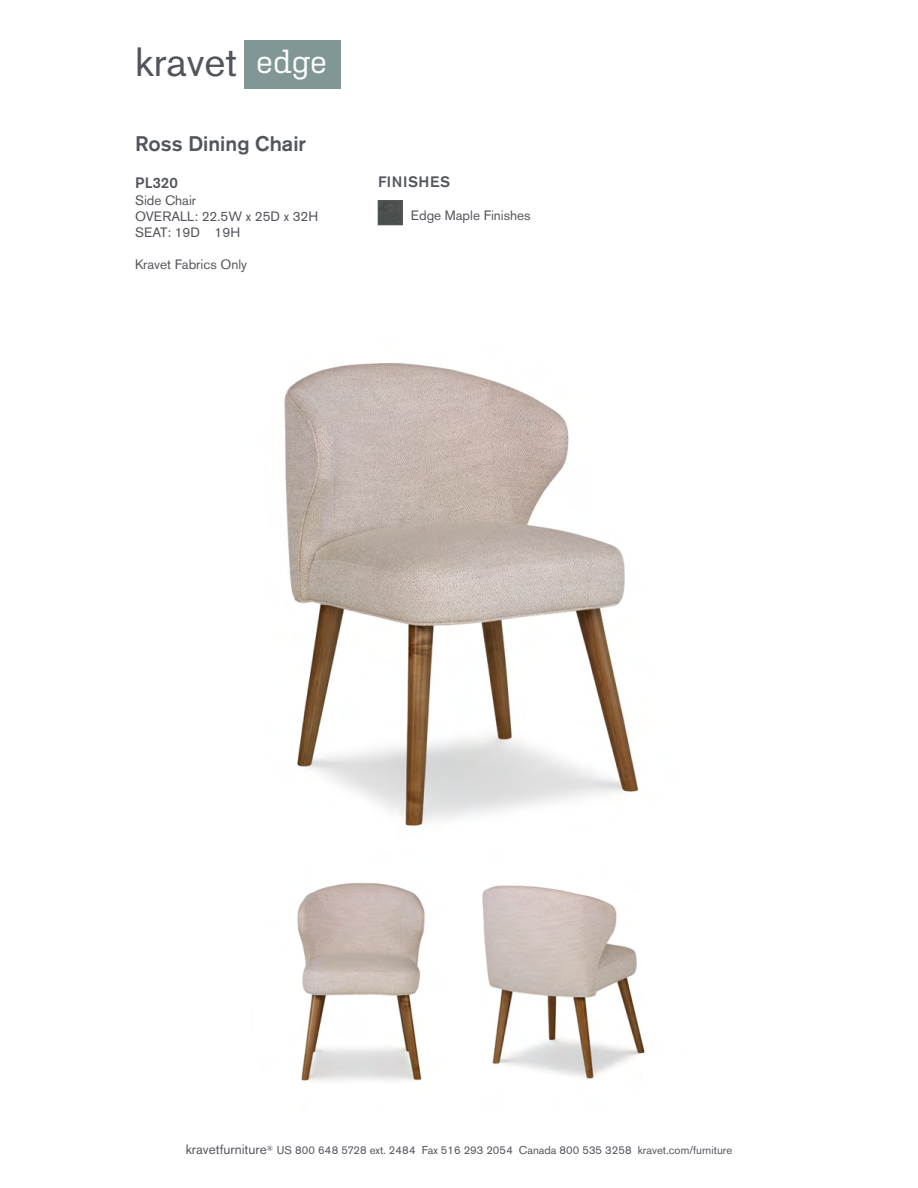
<style>
.page{position:relative;width:918px;height:1188px;background:#fff}
.page>*{position:absolute;margin:0;border:0;box-sizing:border-box;transform-origin:0 0}
.t1{font:40.5px "Akzidenz Grotesk BE";color:#52555b}
.t2{font:31.5px "Kulturista";color:#fff}
.t3{font:500 21px "Akzidenz Grotesk BE";color:#52555b}
.t4{font:500 15px "Akzidenz Grotesk BE";letter-spacing:.04em;color:#52555b}
.t5{font:13.5px/16.2px "Akzidenz Grotesk BE";color:#52555b}
.t6{font:11.25px "Akzidenz Grotesk BE";color:#52555b}
.s1{font-family:"Kulturista";font-size:37.5px;color:#819795}
.s2{font-size:13.5px}
</style>
<div class="page">
<div style="left:244px;top:41px;width:97px;height:48px;background:#819795"></div>
<img style="left:284px;top:362px;width:355px;height:465px">
<img style="left:482px;top:885px;width:163px;height:194px">
<img style="left:297px;top:882px;width:128px;height:200px">
<img style="left:380px;top:203px;width:20px;height:20px">
<div style="left:378px;top:201px;width:24px;height:24px;border:1px solid #56565a"></div>
<h1 class="t1" style="left:135px;top:38px;width:199px">kravet <span class="s1">edge</span></h1>
<h2 class="t2" style="left:256px;top:44px;width:72px">edge</h2>
<h3 class="t3" style="left:135px;top:131px;width:173px">Ross Dining Chair</h3>
<h3 class="t4" style="left:135px;top:174px;width:44px">PL320</h3>
<p class="t5" style="left:135px;top:192px;width:185px">Side Chair<br>OVERALL: 22.5W x 25D x 32H<br>SEAT: 19D 19H</p>
<p class="t5" style="left:135px;top:257px;width:114px">Kravet Fabrics Only</p>
<h3 class="t4" style="left:378px;top:173px;width:74px">FINISHES</h3>
<p class="t5" style="left:411px;top:207px;width:121px">Edge Maple Finishes</p>
<p class="t6" style="left:186px;top:1143px;width:548px"><span class="s2">kravetfurniture</span><sup>®</sup> US 800 648 5728 ext. 2484 Fax 516 293 2054 Canada 800 535 3258 kravet.com/furniture</p>
</div>
